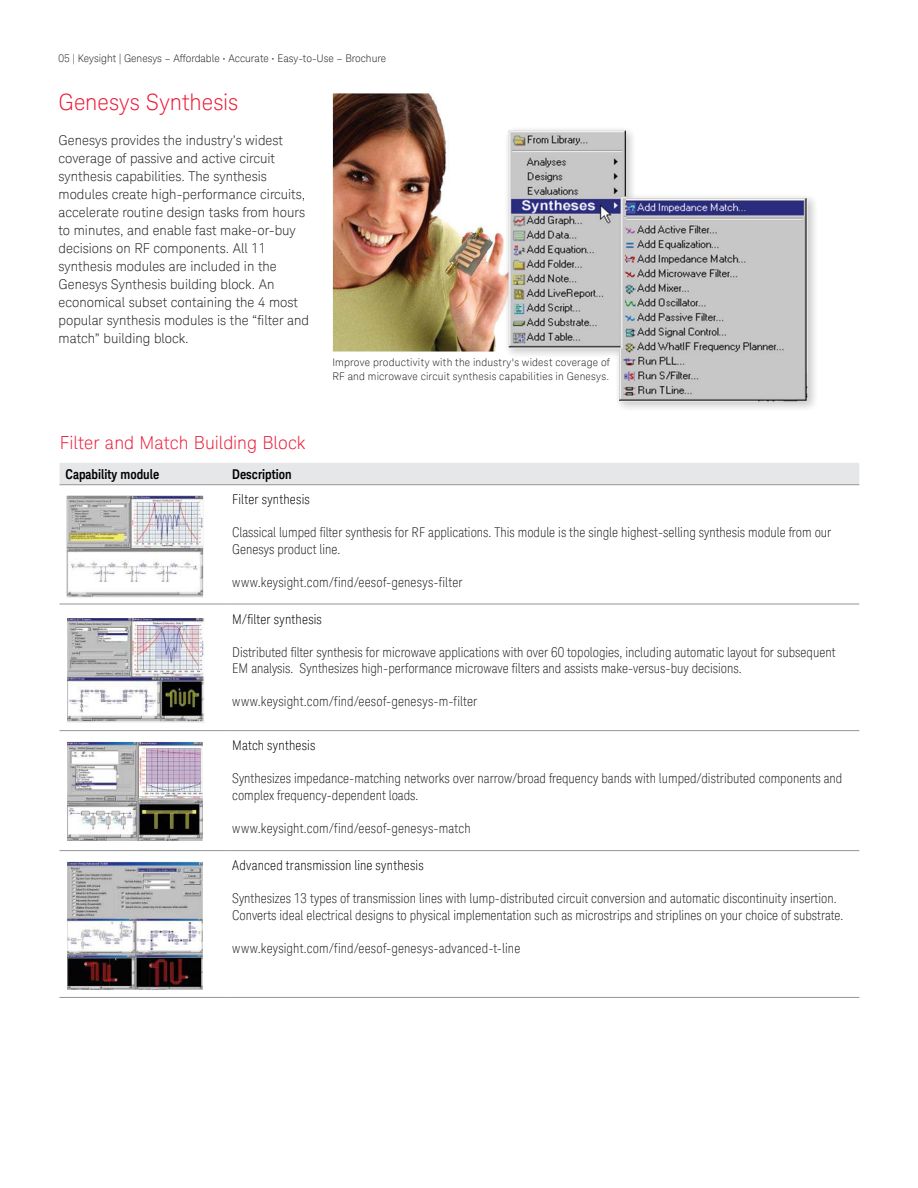
<style>
.page{position:relative;width:918px;height:1188px;background:#fff}
.page>*{position:absolute;margin:0;border:0;box-sizing:border-box;transform-origin:0 0}
.t1{font:300 22.5px "Keysight Sans";letter-spacing:-.005em;color:#ed1a37}
.t2{font:300 18px "Keysight Sans";letter-spacing:.005em;color:#ed1a37}
.t3{font:300 condensed 13.5px/16.5px "Keysight Sans";color:#231f20}
.t4{font:300 13.5px/18px "Keysight Sans";color:#231f20}
.t5{font:300 condensed 13.5px "Keysight Sans";letter-spacing:.015em;color:#020202}
.t6{font:700 13.5px "Keysight Sans Condensed";color:#020202}
.t7{font:300 10.5px/13.5px "Keysight Sans";letter-spacing:.015em;color:#231f20}
</style>
<div class="page">
<img style="left:333px;top:94px;width:170px;height:258px">
<div style="left:503px;top:126px;width:315px;height:286px;background:#231f20;opacity:.25"></div>
<img style="left:508px;top:131px;width:300px;height:271px">
<div style="left:60px;top:463px;width:799px;height:21px;background:#e6e7e8"></div>
<hr style="left:60px;top:484px;width:166px;height:1px;background:#939598">
<hr style="left:226px;top:484px;width:633px;height:1px;background:#939598">
<hr style="left:60px;top:604px;width:166px;height:1px;background:#939598">
<hr style="left:226px;top:604px;width:633px;height:1px;background:#939598">
<hr style="left:60px;top:730px;width:166px;height:1px;background:#939598">
<hr style="left:226px;top:730px;width:633px;height:1px;background:#939598">
<hr style="left:60px;top:850px;width:166px;height:1px;background:#939598">
<hr style="left:226px;top:850px;width:633px;height:1px;background:#939598">
<hr style="left:60px;top:997px;width:166px;height:1px;background:#939598">
<hr style="left:226px;top:997px;width:633px;height:1px;background:#939598">
<img style="left:68px;top:496px;width:134px;height:100px">
<div style="left:66px;top:494px;width:138px;height:104px;border:1px solid #fff"></div>
<img style="left:69px;top:619px;width:133px;height:101px">
<div style="left:66px;top:616px;width:139px;height:107px;border:2px solid #fff"></div>
<img style="left:69px;top:743px;width:132px;height:97px">
<div style="left:66px;top:740px;width:138px;height:103px;border:2px solid #fff"></div>
<img style="left:69px;top:863px;width:132px;height:125px">
<div style="left:66px;top:860px;width:138px;height:131px;border:2px solid #fff"></div>
<p class="t7" style="left:59px;top:51px;width:329px">05 | Keysight | Genesys – Affordable • Accurate • Easy-to-Use – Brochure</p>
<h1 class="t1" style="left:59px;top:93px;width:181px">Genesys Synthesis</h1>
<p class="t4" style="left:59px;top:133px;width:252px">Genesys provides the industry’s widest coverage of passive and active circuit synthesis capabilities. The synthesis modules create high-performance circuits, accelerate routine design tasks from hours to minutes, and enable fast make-or-buy decisions on RF components. All 11 synthesis modules are included in the Genesys Synthesis building block. An economical subset containing the 4 most popular synthesis modules is the “filter and match” building block.</p>
<p class="t7" style="left:333px;top:357px;width:279px">Improve productivity with the industry's widest coverage of<br>RF and microwave circuit synthesis capabilities in Genesys.</p>
<h2 class="t2" style="left:60px;top:433px;width:247px">Filter and Match Building Block</h2>
<p class="t6" style="left:66px;top:469px;width:95px">Capability module</p>
<p class="t6" style="left:232px;top:469px;width:61px">Description</p>
<p class="t5" style="left:232px;top:494px;width:79px">Filter synthesis</p>
<p class="t3" style="left:232px;top:526px;width:601px">Classical lumped filter synthesis for RF applications. This module is the single highest-selling synthesis module from our<br>Genesys product line.</p>
<p class="t3" style="left:232px;top:575px;width:232px">www.keysight.com/find/eesof-genesys-filter</p>
<p class="t5" style="left:232px;top:611px;width:91px">M/i lter synthesis</p>
<p class="t3" style="left:232px;top:645px;width:605px">Distributed filter synthesis for microwave applications with over 60 topologies, including automatic layout for subsequent<br>EM analysis. Synthesizes high-performance microwave filters and assists make-versus-buy decisions.</p>
<p class="t3" style="left:232px;top:694px;width:247px">www.keysight.com/find/eesof-genesys-m-filter</p>
<p class="t5" style="left:232px;top:740px;width:85px">Match synthesis</p>
<p class="t3" style="left:232px;top:771px;width:612px">Synthesizes impedance-matching networks over narrow/broad frequency bands with lumped/distributed components and complex frequency-dependent loads.</p>
<p class="t3" style="left:232px;top:821px;width:240px">www.keysight.com/find/eesof-genesys-match</p>
<p class="t5" style="left:232px;top:860px;width:193px">Advanced transmission line synthesis</p>
<p class="t3" style="left:232px;top:891px;width:613px">Synthesizes 13 types of transmission lines with lump-distributed circuit conversion and automatic discontinuity insertion.<br>Converts ideal electrical designs to physical implementation such as microstrips and striplines on your choice of substrate.</p>
<p class="t3" style="left:232px;top:941px;width:290px">www.keysight.com/find/eesof-genesys-advanced-t-line</p>
</div>
